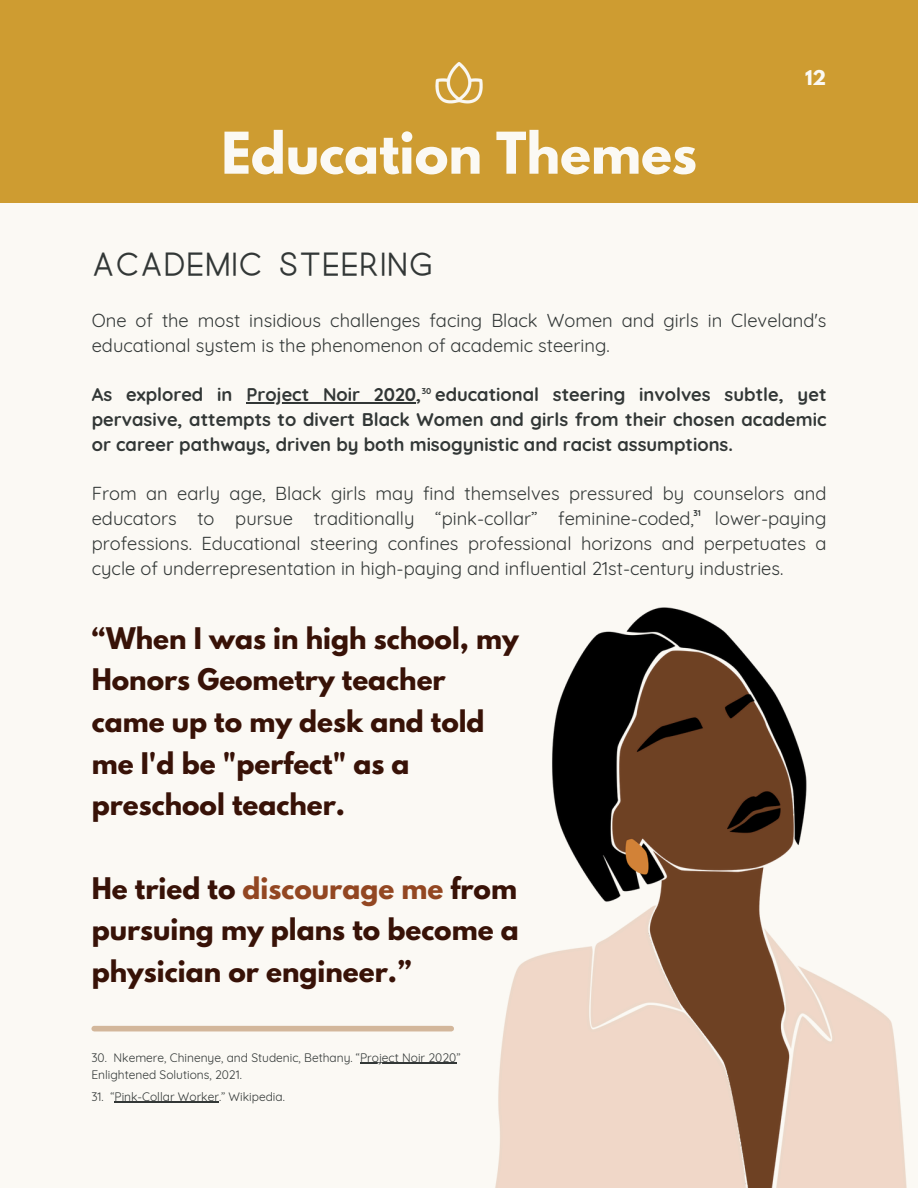
<style>
.page{position:relative;width:918px;height:1188px;background:#fbf9f4}
.page>*{position:absolute;margin:0;border:0;box-sizing:border-box;transform-origin:0 0}
.t1{font:700 51px "League Spartan";color:#fbf9f4}
.t2{font:30px "Quick";color:#323736}
.t3{font:700 26.4px/41.7px "League Spartan";color:#381207}
.t4{font:18.3px/24.8px "Quicksand";color:#323736}
.t5{font:700 18.3px/24.8px "Quicksand";color:#323736;text-align:justify}
.t6{font:700 18.15px "League Spartan";color:#fbf9f4}
.t7{font:12px "Quicksand";color:#323736}
.t8{font:700 8.4px "Quicksand";color:#323736}
.s1{color:#934722}
</style>
<div class="page">
<div style="left:0;top:0;width:918px;height:203px;background:#ce9c31"></div>
<div style="left:94px;top:1026px;width:357px;height:5px;background:#d3b79b"></div>
<hr style="left:360px;top:1063px;width:96px;height:1px;background:#323736">
<hr style="left:115px;top:1102px;width:104px;height:1px;background:#323736">
<img style="left:495px;top:607px;width:412px;height:581px">
<hr style="left:246px;top:403px;width:170px;height:1px;background:#323736">
<img style="left:435px;top:63px;width:48px;height:41px">
<p class="t1" style="left:221px;top:128px;width:477px">Education Themes</p>
<h5 class="t2" style="left:91px;top:252px;width:343px">ACADEMIC STEERING</h5>
<p class="t6" style="left:805px;top:69px;width:23px">12</p>
<p class="t4" style="left:92px;top:308px;width:736px">One of the most insidious challenges facing Black Women and girls in Cleveland's educational system is the phenomenon of academic steering.</p>
<p class="t5" style="left:92px;top:382px;width:142px">As explored in</p>
<h3 class="t5" style="left:92px;top:382px;width:736px;text-indent:155px">Project Noir 2020, educational steering involves subtle, yet pervasive, attempts to divert Black Women and girls from their chosen academic or career pathways, driven by both misogynistic and racist assumptions.</h3>
<h3 class="t4" style="left:92px;top:481px;width:736px">From an early age, Black girls may find themselves pressured by counselors and</h3>
<h3 class="t4" style="left:92px;top:506px;width:736px;text-align:justify">educators to pursue traditionally “pink-collar” feminine-coded, lower-paying professions. Educational steering confines professional horizons and perpetuates a cycle of underrepresentation in high-paying and influential 21st-century industries.</h3>
<p class="t8" style="left:422px;top:385px;width:11px">30</p>
<p class="t8" style="left:693px;top:507px;width:9px">31</p>
<h4 class="t3" style="left:92px;top:621px;width:429px">“When I was in high school, my<br>Honors Geometry teacher came up to my desk and told me I'd be "perfect" as a preschool teacher.</h4>
<h5 class="t3" style="left:92px;top:870px;width:429px;text-align:justify">He tried to <span class="s1">discourage me</span> from pursuing my plans to become a physician or engineer.”</h5>
<p class="t7" style="left:91px;top:1050px;width:371px">30. Nkemere, Chinenye, and Studenic, Bethany. “Project Noir 2020”</p>
<p class="t7" style="left:91px;top:1067px;width:152px">Enlightened Solutions, 2021.</p>
<p class="t7" style="left:91px;top:1089px;width:195px">31. “Pink-Collar Worker.” Wikipedia.</p>
</div>
